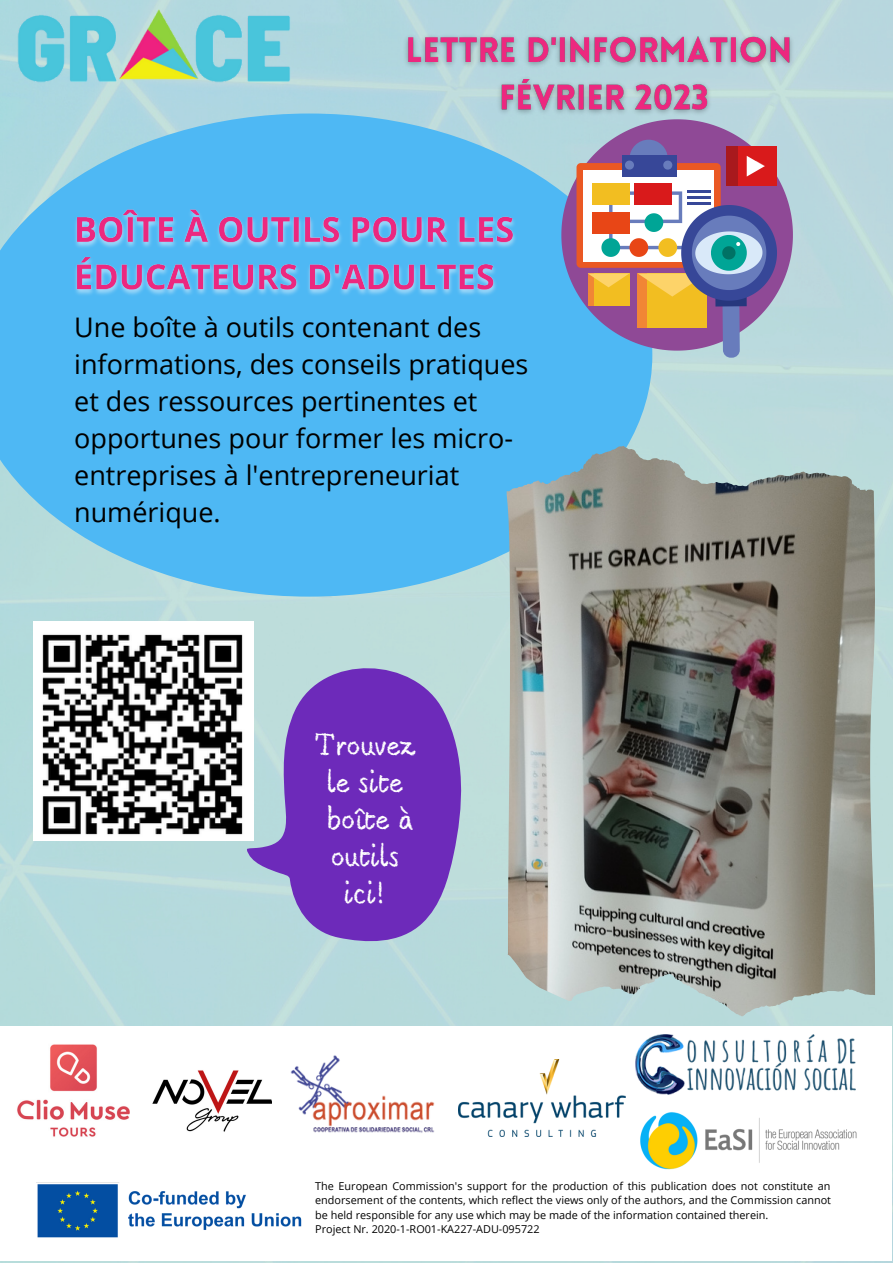
<style>
.page{position:relative;width:893px;height:1264px;background:#fff}
.page>*{position:absolute;margin:0;border:0;box-sizing:border-box;transform-origin:0 0}
.t1{font:27px/37px "Open Sans";color:#000}
.t2{font:27px/37px "Berton";color:#fff;text-align:center}
.t3{font:10.8px/14.4px "Open Sans";color:#000}
</style>
<div class="page">
<img style="left:0;top:0;width:892px;height:1262px">
<img style="left:12px;top:8px;width:285px;height:81px">
<svg style="left:240px;top:645px;width:234px;height:304px;background:#8d6fc8"></svg>
<svg style="left:0;top:113px;width:652px;height:483px;background:#5dbcee"></svg>
<img style="left:33px;top:621px;width:220px;height:219px">
<div style="left:0;top:1026px;width:891px;height:234px;background:#fff"></div>
<img style="left:635px;top:1034px;width:220px;height:60px">
<img style="left:640px;top:1112px;width:217px;height:58px">
<img style="left:459px;top:1059px;width:166px;height:77px">
<img style="left:290px;top:1055px;width:144px;height:78px">
<img style="left:17px;top:1044px;width:113px;height:93px">
<img style="left:152px;top:1070px;width:119px;height:62px">
<img style="left:36px;top:1182px;width:266px;height:56px">
<img style="left:507px;top:499px;width:285px;height:517px">
<svg style="left:561px;top:130px;width:231px;height:220px;background:#9186ba"></svg>
<div style="left:637px;top:273px;width:70px;height:55px;background:#f2be21"></div>
<div style="left:637px;top:273px;width:10px;height:55px;background:#f18635"></div>
<div style="left:587px;top:273px;width:42px;height:33px;background:#f2be21"></div>
<div style="left:587px;top:273px;width:6px;height:33px;background:#f18635"></div>
<div style="left:576px;top:163px;width:144px;height:105px;background:#ea5823;border-radius:4px"></div>
<div style="left:583px;top:170px;width:130px;height:91px;background:#fff"></div>
<div style="left:622px;top:156px;width:55px;height:21px;background:#374798"></div>
<svg style="left:625px;top:140px;width:47px;height:30px"></svg>
<div style="left:592px;top:184px;width:37px;height:21px;background:#f2be21"></div>
<div style="left:634px;top:183px;width:37px;height:21px;background:#d91a1b"></div>
<hr style="left:687px;top:190px;width:23px;height:3px;background:#374798">
<div style="left:722px;top:300px;width:17px;height:58px;background:#687cbc;border-radius:8px"></div>
<div style="left:715px;top:293px;width:31px;height:13px;background:#26377d"></div>
<svg style="left:587px;top:191px;width:190px;height:110px"></svg>
<div style="left:726px;top:146px;width:51px;height:40px;background:#d91a1b"></div>
<div style="left:726px;top:146px;width:11px;height:40px;background:#a8191d"></div>
<svg style="left:746px;top:156px;width:18px;height:20px"></svg>
<img style="left:67px;top:201px;width:455px;height:110px">
<img style="left:396px;top:28px;width:405px;height:102px">
<h1 class="t1" style="left:74px;top:308px;width:455px">Une boîte à outils contenant des informations, des conseils pratiques et des ressources pertinentes et opportunes pour former les micro&shy;entreprises à l'entrepreneuriat numérique.</h1>
<h1 class="t2" style="left:315px;top:728px;width:102px">Trouvez le site boîte à outils ici!</h1>
<p class="t3" style="left:315px;top:1178px;width:517px">The European Commission's support for the production of this publication does not constitute an endorsement of the contents, which reflect the views only of the authors, and the Commission cannot be held responsible for any use which may be made of the information contained therein.<br>Project Nr. 2020-1-RO01-KA227-ADU-095722</p>
</div>
